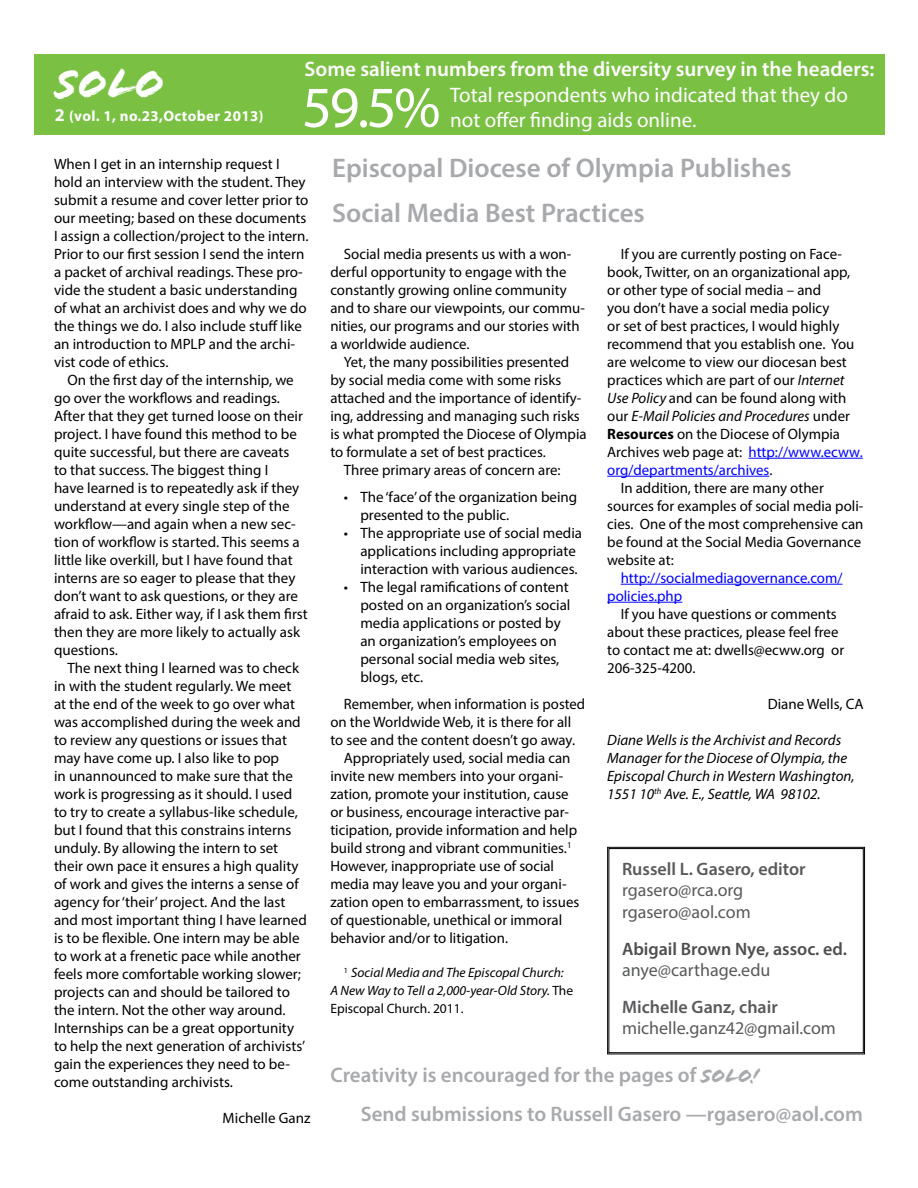
<style>
.page{position:relative;width:918px;height:1188px;background:#fff}
.page>*{position:absolute;margin:0;border:0;box-sizing:border-box;transform-origin:0 0}
.t1{font:58.35px "Myriad Pro";color:#fff}
.t2{font:45px "Flood Std";color:#fff}
.t3{font:600 27px/45px "Myriad Pro";color:#a7a9ac}
.t4{font:600 21px/39px "Myriad Pro";color:#a7a9ac}
.t5{font:21px/25.2px "Myriad Pro";color:#fff}
.t6{font:600 21px "Myriad Pro";color:#fff}
.t7{font:18px/21.6px "Myriad Pro";color:#58595b}
.t8{font:600 18px "Myriad Pro";color:#58595b}
.t9{font:600 18px "Myriad Pro";color:#4e4e4e}
.t10{font:15px/18px "Myriad Pro";color:#000}
.t11{font:italic 15px/18px "Myriad Pro";color:#000}
.t12{font:15px/18px "Myriad Pro";color:#00f}
.t13{font:700 15px "Myriad Pro";letter-spacing:.025em;color:#fff}
.t14{font:italic 13.5px/18px "Myriad Pro";color:#000}
.s1{font-size:18px}
.s2{font-style:italic}
.s3{font-style:normal}
.s4{font-weight:700}
.s5{color:#00f}
.s6{color:#000}
.s7{font-family:"Flood Std";font-weight:400}
</style>
<div class="page">
<div style="left:34px;top:54px;width:851px;height:81px;background:#7ac143"></div>
<svg style="left:607px;top:847px;width:258px;height:207px"></svg>
<div style="left:609px;top:848px;width:254px;height:205px;border:1px solid #000"></div>
<hr style="left:748px;top:458px;width:115px;height:1px;background:#00f">
<hr style="left:607px;top:476px;width:162px;height:1px;background:#00f">
<hr style="left:621px;top:584px;width:222px;height:1px;background:#00f">
<hr style="left:607px;top:602px;width:75px;height:1px;background:#00f">
<h2 class="t2" style="left:55px;top:58px;width:111px">SOLO</h2>
<p class="t13" style="left:55px;top:107px;width:210px"><span class="s1">2</span> (vol. 1, no.23,October 2013)</p>
<h3 class="t6" style="left:305px;top:56px;width:572px">Some salient numbers from the diversity survey in the headers:</h3>
<h1 class="t1" style="left:302px;top:71px;width:140px">59.5%</h1>
<h3 class="t5" style="left:450px;top:82px;width:399px">Total respondents who indicated that they do not offer finding aids online.</h3>
<p class="t10" style="left:54px;top:155px;width:256px">When I get in an internship request I hold an interview with the student. They submit a resume and cover letter prior to our meeting; based on these documents I assign a collection/project to the intern.<br>Prior to our first session I send the intern a packet of archival readings. These pro&shy;vide the student a basic understanding of what an archivist does and why we do the things we do. I also include stuff like an introduction to MPLP and the archi&shy;vist code of ethics.</p>
<p class="t10" style="left:54px;top:371px;width:255px;text-indent:14px">On the first day of the internship, we go over the workflows and readings.<br>After that they get turned loose on their project. I have found this method to be quite successful, but there are caveats<br>to that success. The biggest thing I<br>have learned is to repeatedly ask if they understand at every single step of the workflow—and again when a new sec&shy;tion of workflow is started. This seems a little like overkill, but I have found that interns are so eager to please that they don’t want to ask questions, or they are afraid to ask. Either way, if I ask them first then they are more likely to actually ask questions.</p>
<p class="t10" style="left:54px;top:659px;width:254px;text-indent:14px">The next thing I learned was to check in with the student regularly. We meet at the end of the week to go over what was accomplished during the week and to review any questions or issues that may have come up. I also like to pop<br>in unannounced to make sure that the work is progressing as it should. I used to try to create a syllabus-like schedule, but I found that this constrains interns unduly. By allowing the intern to set their own pace it ensures a high quality of work and gives the interns a sense of agency for ‘their’ project. And the last and most important thing I have learned is to be flexible. One intern may be able to work at a frenetic pace while another feels more comfortable working slower; projects can and should be tailored to the intern. Not the other way around.<br>Internships can be a great opportunity to help the next generation of archivists’ gain the experiences they need to be&shy;come outstanding archivists.</p>
<p class="t10" style="left:223px;top:1109px;width:89px">Michelle Ganz</p>
<h3 class="t3" style="left:332px;top:145px;width:461px">Episcopal Diocese of Olympia Publishes<br>Social Media Best Practices</h3>
<p class="t10" style="left:621px;top:244px;width:223px">If you are currently posting on Face-</p>
<p class="t10" style="left:607px;top:262px;width:245px">book, Twitter, on an organizational app,</p>
<p class="t10" style="left:607px;top:280px;width:215px">or other type of social media – and</p>
<p class="t10" style="left:607px;top:298px;width:224px">you don’t have a social media policy</p>
<p class="t10" style="left:607px;top:316px;width:234px">or set of best practices, I would highly</p>
<p class="t10" style="left:607px;top:334px;width:249px">recommend that you establish one. You</p>
<p class="t10" style="left:607px;top:352px;width:241px">are welcome to view our diocesan best</p>
<p class="t10" style="left:607px;top:370px;width:239px">practices which are part of our <span class="s2">Internet</span></p>
<p class="t10" style="left:607px;top:388px;width:241px"><span class="s2">Use Policy</span> and can be found along with</p>
<p class="t11" style="left:607px;top:406px;width:244px"><span class="s3">our</span> E-Mail Policies and Procedures <span class="s3">under</span></p>
<p class="t10" style="left:607px;top:424px;width:234px"><span class="s4">Resources</span> on the Diocese of Olympia</p>
<p class="t10" style="left:607px;top:442px;width:257px">Archives web page at: <span class="s5">http://www.ecww.</span></p>
<p class="t12" style="left:607px;top:460px;width:167px">org/departments/archives<span class="s6">.</span></p>
<p class="t10" style="left:621px;top:478px;width:205px">In addition, there are many other</p>
<p class="t10" style="left:607px;top:496px;width:258px">sources for examples of social media poli-</p>
<p class="t10" style="left:607px;top:514px;width:258px">cies. One of the most comprehensive can</p>
<p class="t10" style="left:607px;top:532px;width:256px">be found at the Social Media Governance</p>
<p class="t10" style="left:607px;top:550px;width:68px">website at:</p>
<p class="t12" style="left:607px;top:568px;width:237px;text-indent:13px">http://socialmediagovernance.com/ policies.php</p>
<p class="t10" style="left:607px;top:604px;width:239px;text-indent:13px">If you have questions or comments about these practices, please feel free to contact me at: dwells@ecww.org or<br>206-325-4200.</p>
<p class="t10" style="left:768px;top:694px;width:97px">Diane Wells, CA</p>
<p class="t11" style="left:607px;top:730px;width:249px">Diane Wells is the Archivist and Records Manager for the Diocese of Olympia, the Episcopal Church in Western Washington, 1551 10<sup>th</sup> Ave. E., Seattle, WA 98102.</p>
<p class="t10" style="left:330px;top:244px;width:256px;text-indent:14px">Social media presents us with a won&shy;derful opportunity to engage with the constantly growing online community and to share our viewpoints, our commu&shy;nities, our programs and our stories with a worldwide audience.</p>
<p class="t10" style="left:344px;top:352px;width:227px">Yet, the many possibilities presented</p>
<p class="t10" style="left:330px;top:370px;width:232px">by social media come with some risks</p>
<p class="t10" style="left:330px;top:388px;width:253px">attached and the importance of identify-</p>
<p class="t10" style="left:330px;top:406px;width:251px">ing, addressing and managing such risks</p>
<p class="t10" style="left:330px;top:424px;width:258px">is what prompted the Diocese of Olympia</p>
<p class="t10" style="left:330px;top:442px;width:217px">to formulate a set of best practices.</p>
<p class="t10" style="left:344px;top:460px;width:218px">Three primary areas of concern are:</p>
<p class="t10" style="left:360px;top:487px;width:218px;text-indent:-16px">• The ‘face’ of the organization being presented to the public.</p>
<p class="t10" style="left:360px;top:523px;width:223px;text-indent:-16px">• The appropriate use of social media applications including appropriate interaction with various audiences.</p>
<p class="t10" style="left:360px;top:577px;width:212px;text-indent:-16px">• The legal ramifications of content posted on an organization’s social media applications or posted by an organization’s employees on personal social media web sites, blogs, etc.</p>
<p class="t10" style="left:344px;top:694px;width:243px">Remember, when information is posted</p>
<p class="t10" style="left:330px;top:712px;width:242px">on the Worldwide Web, it is there for all</p>
<p class="t10" style="left:330px;top:730px;width:246px">to see and the content doesn’t go away.</p>
<p class="t10" style="left:344px;top:748px;width:228px">Appropriately used, social media can</p>
<p class="t10" style="left:330px;top:766px;width:234px">invite new members into your organi-</p>
<p class="t10" style="left:330px;top:784px;width:240px">zation, promote your institution, cause</p>
<p class="t10" style="left:330px;top:802px;width:240px">or business, encourage interactive par-</p>
<p class="t10" style="left:330px;top:820px;width:248px">ticipation, provide information and help</p>
<p class="t10" style="left:330px;top:838px;width:243px">build strong and vibrant communities.<sup>1</sup></p>
<p class="t10" style="left:330px;top:856px;width:225px">However, inappropriate use of social</p>
<p class="t10" style="left:330px;top:874px;width:238px">media may leave you and your organi-</p>
<p class="t10" style="left:330px;top:892px;width:250px">zation open to embarrassment, to issues</p>
<p class="t10" style="left:330px;top:910px;width:233px">of questionable, unethical or immoral</p>
<p class="t10" style="left:330px;top:928px;width:179px">behavior and/or to litigation.</p>
<p class="t8" style="left:622px;top:857px;width:185px">Russell L. Gasero, editor</p>
<p class="t7" style="left:622px;top:879px;width:130px">rgasero@rca.org rgasero@aol.com</p>
<p class="t9" style="left:622px;top:937px;width:227px">Abigail Brown Nye, assoc. ed.</p>
<p class="t7" style="left:622px;top:959px;width:150px">anye@carthage.edu</p>
<p class="t8" style="left:622px;top:995px;width:157px">Michelle Ganz, chair</p>
<p class="t7" style="left:622px;top:1017px;width:215px">michelle.ganz42@gmail.com</p>
<h3 class="t4" style="left:361px;top:1055px;width:504px;text-indent:-30px">Creativity is encouraged for the pages of <span class="s7">SOLO!<br></span>Send submissions to Russell Gasero —rgasero@aol.com</h3>
<p class="t14" style="left:330px;top:963px;width:244px;text-indent:14px"><sup>1</sup> Social Media and The Episcopal Church:<br>A New Way to Tell a 2,000-year-Old Story. <span class="s3">The<br>Episcopal Church. 2011.</span></p>
</div>
